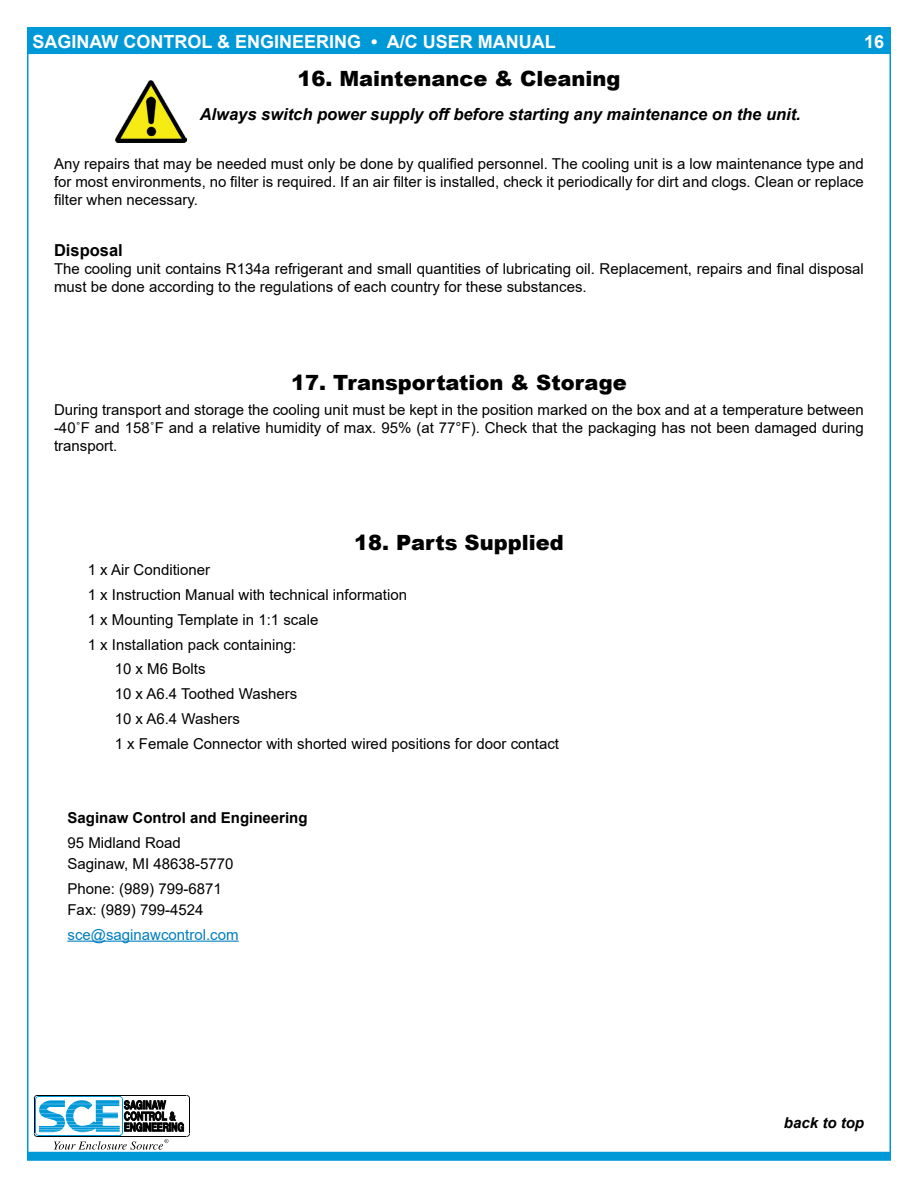
<style>
.page{position:relative;width:918px;height:1188px;background:#fff}
.page>*{position:absolute;margin:0;border:0;box-sizing:border-box;transform-origin:0 0}
.t1{font:900 21px "Arial";color:#000}
.t2{font:700 18px "Arial";color:#fff}
.t3{font:italic 700 16.5px "Arial";color:#000}
.t4{font:700 16.5px "Arial";color:#000}
.t5{font:15px/18px "Arial";color:#000}
.t6{font:700 15px "Arial";color:#000}
.t7{font:15px "Arial";color:#007ebe}
.t8{font:italic 700 15px "Arial";color:#000}
.s1{font-weight:400;font-size:12px;color:#000}
</style>
<div class="page">
<div style="left:27px;top:1152px;width:864px;height:9px;background:#0099d8"></div>
<svg style="left:34px;top:1095px;width:156px;height:55px"></svg>
<div style="left:27px;top:27px;width:864px;height:27px;background:#0099d8"></div>
<hr style="left:68px;top:941px;width:171px;height:1px;background:#007ebe">
<img style="left:115px;top:80px;width:72px;height:63px">
<p class="t2" style="left:28px;top:29px;width:529px"><span class="s1">B</span>SAGINAW CONTROL &amp; ENGINEERING • A/C USER MANUAL</p>
<p class="t2" style="left:864px;top:29px;width:22px">16</p>
<h1 class="t1" style="left:297px;top:63px;width:325px">16. Maintenance &amp; Cleaning</h1>
<p class="t3" style="left:200px;top:103px;width:603px">Always switch power supply off before starting any maintenance on the unit.</p>
<p class="t5" style="left:54px;top:155px;width:811px;text-align:justify">Any repairs that may be needed must only be done by qualified personnel. The cooling unit is a low maintenance type and for most environments, no filter is required. If an air filter is installed, check it periodically for dirt and clogs. Clean or replace filter when necessary.</p>
<p class="t4" style="left:54px;top:239px;width:70px">Disposal</p>
<p class="t5" style="left:54px;top:260px;width:811px">The cooling unit contains R134a refrigerant and small quantities of lubricating oil. Replacement, repairs and final disposal must be done according to the regulations of each country for these substances.</p>
<h1 class="t1" style="left:291px;top:367px;width:337px">17. Transportation &amp; Storage</h1>
<p class="t5" style="left:54px;top:400px;width:812px;text-align:justify">During transport and storage the cooling unit must be kept in the position marked on the box and at a temperature between -40˚F and 158˚F and a relative humidity of max. 95% (at 77°F). Check that the packaging has not been damaged during transport.</p>
<h1 class="t1" style="left:354px;top:528px;width:211px">18. Parts Supplied</h1>
<p class="t5" style="left:88px;top:561px;width:124px">1 x Air Conditioner</p>
<p class="t5" style="left:88px;top:586px;width:321px">1 x Instruction Manual with technical information</p>
<p class="t5" style="left:88px;top:610px;width:232px">1 x Mounting Template in 1:1 scale</p>
<p class="t5" style="left:88px;top:635px;width:210px">1 x Installation pack containing:</p>
<p class="t5" style="left:115px;top:660px;width:92px">10 x M6 Bolts</p>
<p class="t5" style="left:115px;top:685px;width:184px">10 x A6.4 Toothed Washers</p>
<p class="t5" style="left:115px;top:709px;width:127px">10 x A6.4 Washers</p>
<p class="t5" style="left:115px;top:734px;width:446px">1 x Female Connector with shorted wired positions for door contact</p>
<p class="t6" style="left:68px;top:807px;width:242px">Saginaw Control and Engineering</p>
<p class="t5" style="left:68px;top:832px;width:167px;line-height:21.3px">95 Midland Road<br>Saginaw, MI 48638-5770</p>
<p class="t5" style="left:68px;top:878px;width:156px;line-height:21.3px">Phone: (989) 799-6871<br>Fax: (989) 799-4524</p>
<p class="t7" style="left:68px;top:924px;width:173px">sce@saginawcontrol.com</p>
<p class="t8" style="left:784px;top:1113px;width:82px">back to top</p>
</div>
